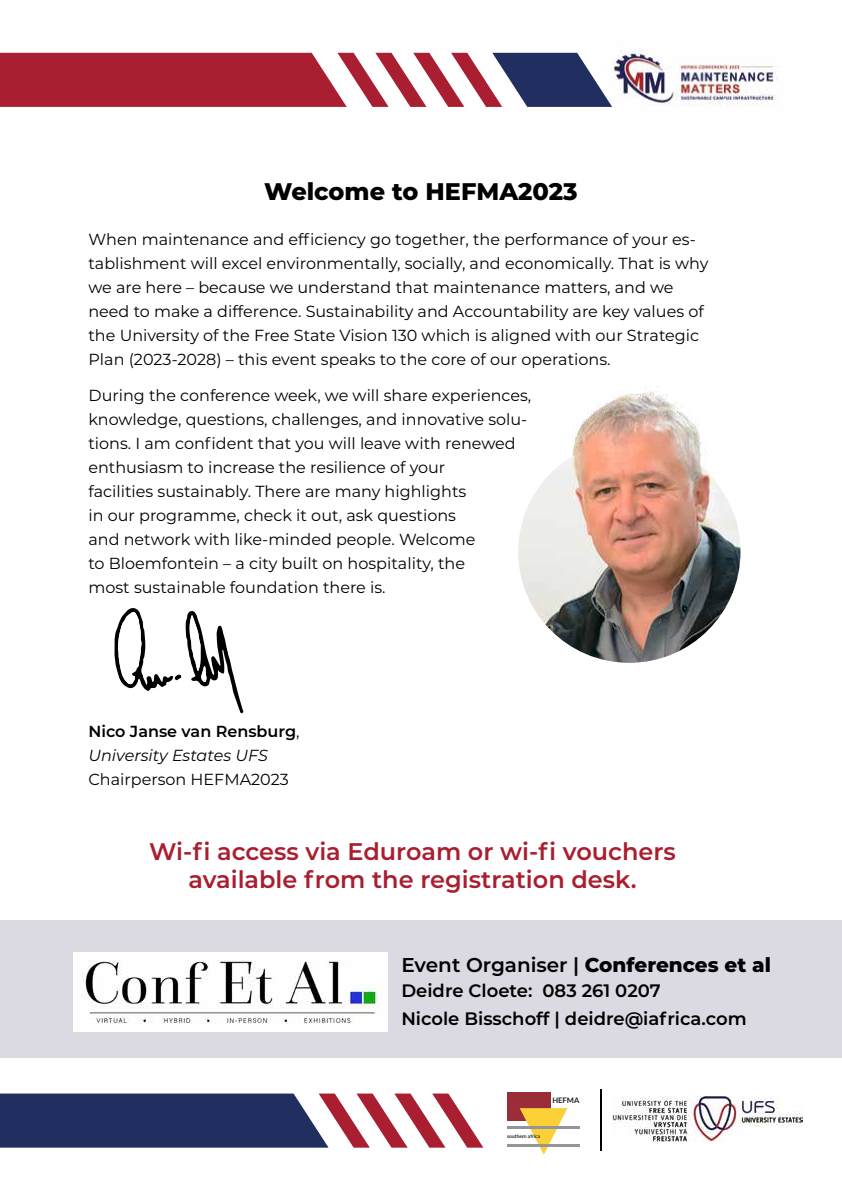
<style>
.page{position:relative;width:842px;height:1191px;background:#fff}
.page>*{position:absolute;margin:0;border:0;box-sizing:border-box;transform-origin:0 0}
.t1{font:600 24px/28px "Montserrat";color:#a91e30;text-align:center}
.t2{font:800 24px "Montserrat";color:#000}
.t3{font:600 20px "Montserrat";color:#000}
.t4{font:600 18px/28px "Montserrat";color:#000}
.t5{font:16px/24px "Montserrat";color:#000}
.t6{font:600 16px/24px "Montserrat";color:#000}
.t7{font:700 7.6px "Lato";color:#221f20}
.t8{font:700 5px "Lato";color:#221f20}
.s1{font-weight:400}
.s2{font-weight:400;font-style:italic}
.s3{font-weight:800}
</style>
<div class="page">
<div style="left:0;top:920px;width:842px;height:137px;background:#dbd9e1"></div>
<img style="left:612px;top:1096px;width:191px;height:45px">
<div style="left:507px;top:1092px;width:44px;height:28px;background:#9a2d38"></div>
<svg style="left:520px;top:1108px;width:47px;height:46px"></svg>
<hr style="left:507px;top:1126px;width:72px;height:2px;background:#949598">
<hr style="left:507px;top:1144px;width:73px;height:2px;background:#949598">
<hr style="left:600px;top:1089px;width:1px;height:61px;background:#000">
<svg style="left:0;top:1093px;width:483px;height:54px"></svg>
<img style="left:612px;top:49px;width:167px;height:57px">
<svg style="left:0;top:53px;width:612px;height:54px"></svg>
<img style="left:74px;top:952px;width:314px;height:79px">
<img style="left:572px;top:387px;width:137px;height:87px">
<img style="left:518px;top:440px;width:222px;height:223px;border-radius:111px">
<svg style="left:114px;top:608px;width:130px;height:105px"></svg>
<h1 class="t2" style="left:264px;top:174px;width:315px">Welcome to HEFMA2023</h1>
<p class="t5" style="left:88px;top:227px;width:621px">When maintenance and efficiency go together, the performance of your es&shy;tablishment will excel environmentally, socially, and economically. That is why we are here – because we understand that maintenance matters, and we need to make a difference. Sustainability and Accountability are key values of the University of the Free State Vision 130 which is aligned with our Strategic Plan (2023-2028) – this event speaks to the core of our operations.</p>
<p class="t5" style="left:88px;top:382px;width:444px">During the conference week, we will share experiences, knowledge, questions, challenges, and innovative solu&shy;tions. I am confident that you will leave with renewed enthusiasm to increase the resilience of your<br>facilities sustainably. There are many highlights<br>in our programme, check it out, ask questions<br>and network with like-minded people. Welcome<br>to Bloemfontein – a city built on hospitality, the<br>most sustainable foundation there is.</p>
<p class="t6" style="left:88px;top:718px;width:213px">Nico Janse van Rensburg<span class="s1">,<br></span><span class="s2">University Estates UFS</span></p>
<p class="t5" style="left:88px;top:766px;width:202px">Chairperson HEFMA2023</p>
<h1 class="t1" style="left:149px;top:836px;width:528px">Wi-fi access via Eduroam or wi-fi vouchers available from the registration desk.</h1>
<p class="t3" style="left:401px;top:950px;width:371px">Event Organiser | <span class="s3">Conferences et al</span></p>
<p class="t4" style="left:401px;top:975px;width:347px">Deidre Cloete: 083 261 0207<br>Nicole Bisschoff | deidre@iafrica.com</p>
<p class="t8" style="left:507px;top:1132px;width:35px">southern africa</p>
<p class="t7" style="left:552px;top:1094px;width:28px">HEFMA</p>
</div>
